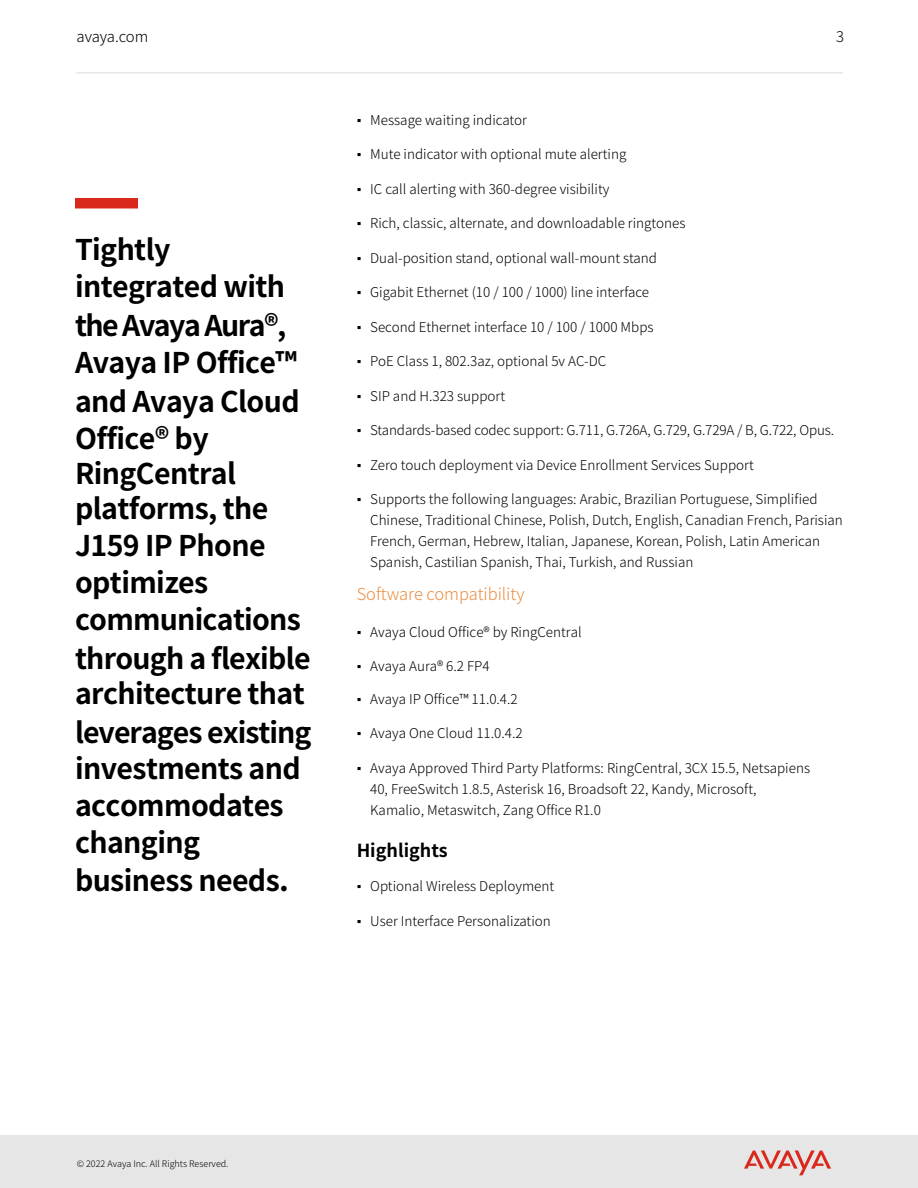
<style>
.page{position:relative;width:918px;height:1188px;background:#fff}
.page>*{position:absolute;margin:0;border:0;box-sizing:border-box;transform-origin:0 0}
.t1{font:700 28.5px/37px "Noto Sans JP";letter-spacing:-.02em;color:#000}
.t2{font:700 18px "Noto Sans JP";color:#000}
.t3{font:300 16.5px "Noto Sans JP";color:#ea8c3f}
.t4{font:300 15px "Noto Sans JP";letter-spacing:-.01em;color:#000}
.t5{font:300 14.7px "Noto Sans JP";color:#000}
.t6{font:300 13.5px/21px "Noto Sans JP";color:#000}
.t7{font:300 9px "Noto Sans JP";color:#000}
.s1{font-size:30px}
.s2{font-family:"Arial";font-weight:400}
</style>
<div class="page">
<div style="left:75px;top:198px;width:63px;height:10px;background:#da291c"></div>
<div style="left:0;top:1136px;width:918px;height:52px;background:#e6e6e6"></div>
<svg style="left:744px;top:1150px;width:87px;height:25px"></svg>
<hr style="left:76px;top:72px;width:767px;height:2px;background:#e6e6e6">
<p class="t4" style="left:76px;top:28px;width:73px">avaya.com</p>
<p class="t5" style="left:836px;top:28px;width:9px">3</p>
<h1 class="t1" style="left:75px;top:231px;width:224px;line-height:37.7px">Tightly integrated with the Avaya Aura®,<br>Avaya IP Office™</h1>
<h1 class="t1" style="left:75px;top:384px;width:226px">and Avaya Cloud<br>Office® by</h1>
<h1 class="t1" style="left:75px;top:456px;width:237px">RingCentral platforms, the<br>J159 IP Phone optimizes communications through a flexible</h1>
<h1 class="t1" style="left:75px;top:675px;width:238px;line-height:38.8px">architecture that leverages existing</h1>
<h1 class="t1" style="left:75px;top:750px;width:227px">investments and accommodates changing business needs<span class="s1">.</span></h1>
<p class="t6" style="left:357px;top:110px;width:172px"><span class="s2">▪</span> Message waiting indicator</p>
<p class="t6" style="left:357px;top:144px;width:271px"><span class="s2">▪</span> Mute indicator with optional mute alerting</p>
<p class="t6" style="left:357px;top:179px;width:254px"><span class="s2">▪</span> IC call alerting with 360-degree visibility</p>
<p class="t6" style="left:357px;top:213px;width:330px"><span class="s2">▪</span> Rich, classic, alternate, and downloadable ringtones</p>
<p class="t6" style="left:357px;top:248px;width:302px"><span class="s2">▪</span> Dual-position stand, optional wall-mount stand</p>
<p class="t6" style="left:357px;top:282px;width:294px"><span class="s2">▪</span> Gigabit Ethernet (10 / 100 / 1000) line interface</p>
<p class="t6" style="left:357px;top:317px;width:298px"><span class="s2">▪</span> Second Ethernet interface 10 / 100 / 1000 Mbps</p>
<p class="t6" style="left:357px;top:351px;width:251px"><span class="s2">▪</span> PoE Class 1, 802.3az, optional 5v AC-DC</p>
<p class="t6" style="left:357px;top:386px;width:150px"><span class="s2">▪</span> SIP and H.323 support</p>
<p class="t6" style="left:357px;top:420px;width:479px"><span class="s2">▪</span> Standards-based codec support: G.711, G.726A, G.729, G.729A / B, G.722, Opus.</p>
<p class="t6" style="left:357px;top:455px;width:399px"><span class="s2">▪</span> Zero touch deployment via Device Enrollment Services Support</p>
<p class="t6" style="left:370px;top:489px;width:474px;text-indent:-14px"><span class="s2">▪</span> Supports the following languages: Arabic, Brazilian Portuguese, Simplified Chinese, Traditional Chinese, Polish, Dutch, English, Canadian French, Parisian French, German, Hebrew, Italian, Japanese, Korean, Polish, Latin American Spanish, Castilian Spanish, Thai, Turkish, and Russian</p>
<p class="t3" style="left:357px;top:585px;width:169px">Software compatibility</p>
<p class="t6" style="left:357px;top:622px;width:227px"><span class="s2">▪</span> Avaya Cloud Office® by RingCentral</p>
<p class="t6" style="left:357px;top:656px;width:135px"><span class="s2">▪</span> Avaya Aura® 6.2 FP4</p>
<p class="t6" style="left:357px;top:689px;width:163px"><span class="s2">▪</span> Avaya IP Office™ 11.0.4.2</p>
<p class="t6" style="left:357px;top:723px;width:167px"><span class="s2">▪</span> Avaya One Cloud 11.0.4.2</p>
<p class="t6" style="left:370px;top:758px;width:441px;text-indent:-14px"><span class="s2">▪</span> Avaya Approved Third Party Platforms: RingCentral, 3CX 15.5, Netsapiens<br>40, FreeSwitch 1.8.5, Asterisk 16, Broadsoft 22, Kandy, Microsoft,<br>Kamalio, Metaswitch, Zang Office R1.0</p>
<h2 class="t2" style="left:357px;top:840px;width:93px">Highlights</h2>
<p class="t6" style="left:357px;top:876px;width:199px"><span class="s2">▪</span> Optional Wireless Deployment</p>
<p class="t6" style="left:357px;top:911px;width:196px"><span class="s2">▪</span> User Interface Personalization</p>
<p class="t7" style="left:77px;top:1158px;width:153px">© 2022 Avaya Inc. All Rights Reserved.</p>
</div>
